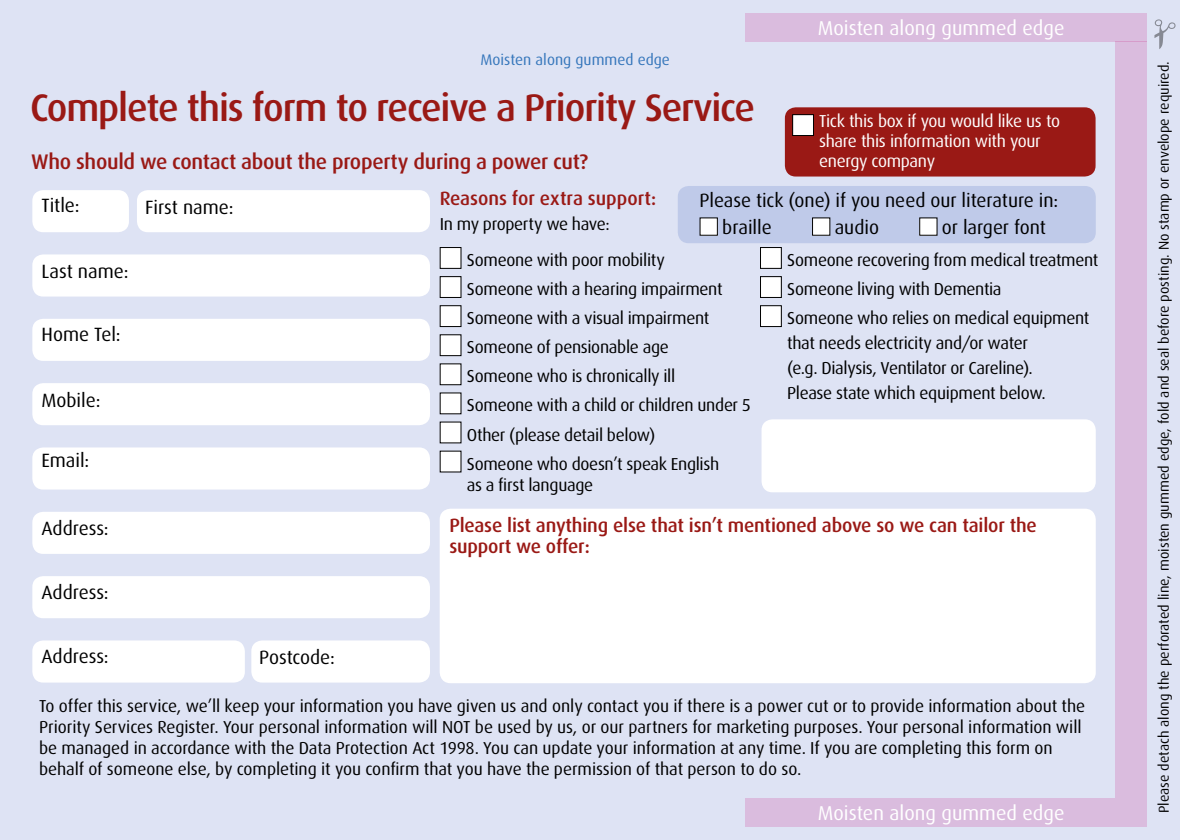
<style>
.page{position:relative;width:1180px;height:840px;background:#fff}
.page>*{position:absolute;margin:0;border:0;box-sizing:border-box;transform-origin:0 0}
.t1{font:500 38.4px "Dax";letter-spacing:-.03em;color:#9a1915}
.t2{font:500 21.2px "Dax";letter-spacing:-.015em;color:#9a1915}
.t3{font:20px "Dax";color:#fff}
.t4{font:19.2px/26.6px "Dax";letter-spacing:-.005em;color:#000}
.t5{font:500 19.2px/21.2px "Dax";letter-spacing:-.01em;color:#9a1915}
.t6{font:17.2px/29px "Dax";letter-spacing:-.015em;color:#000}
.t7{font:17.2px/20px "Dax";letter-spacing:-.02em;color:#fff}
.t8{font:15.4px "Dax";color:#3576bb}
.t9{font:14.2px "Dax";color:#000}
</style>
<div class="page">
<div style="left:0;top:0;width:1179px;height:839px;background:#dee3f4"></div>
<div style="left:677px;top:186px;width:418px;height:57px;background:#bfcae9;border-radius:11px"></div>
<div style="left:784px;top:107px;width:311px;height:69px;background:#9a1915;border-radius:11px"></div>
<div style="left:700px;top:218px;width:17px;height:17px;background:#fff"></div>
<div style="left:812px;top:218px;width:17px;height:17px;background:#fff"></div>
<div style="left:919px;top:218px;width:17px;height:17px;background:#fff"></div>
<div style="left:32px;top:254px;width:398px;height:42px;background:#fff;border-radius:11px"></div>
<div style="left:32px;top:318px;width:398px;height:42px;background:#fff;border-radius:11px"></div>
<div style="left:32px;top:383px;width:398px;height:42px;background:#fff;border-radius:11px"></div>
<div style="left:32px;top:511px;width:398px;height:42px;background:#fff;border-radius:11px"></div>
<div style="left:32px;top:575px;width:398px;height:43px;background:#fff;border-radius:11px"></div>
<div style="left:32px;top:640px;width:213px;height:42px;background:#fff;border-radius:11px"></div>
<div style="left:251px;top:640px;width:179px;height:42px;background:#fff;border-radius:11px"></div>
<div style="left:32px;top:447px;width:398px;height:42px;background:#fff;border-radius:11px"></div>
<div style="left:32px;top:190px;width:97px;height:42px;background:#fff;border-radius:11px"></div>
<div style="left:137px;top:190px;width:293px;height:42px;background:#fff;border-radius:11px"></div>
<div style="left:440px;top:247px;width:21px;height:21px;background:#fff"></div>
<div style="left:439px;top:247px;width:22px;height:22px;border:1px solid #000"></div>
<div style="left:440px;top:276px;width:21px;height:21px;background:#fff"></div>
<div style="left:439px;top:276px;width:22px;height:22px;border:1px solid #000"></div>
<div style="left:440px;top:305px;width:21px;height:21px;background:#fff"></div>
<div style="left:439px;top:305px;width:22px;height:22px;border:1px solid #000"></div>
<div style="left:440px;top:334px;width:21px;height:21px;background:#fff"></div>
<div style="left:440px;top:363px;width:21px;height:21px;background:#fff"></div>
<div style="left:440px;top:393px;width:21px;height:20px;background:#fff"></div>
<div style="left:440px;top:422px;width:21px;height:20px;background:#fff"></div>
<div style="left:440px;top:451px;width:21px;height:20px;background:#fff"></div>
<div style="left:439px;top:508px;width:656px;height:174px;background:#fff;border-radius:11px"></div>
<div style="left:760px;top:247px;width:21px;height:21px;background:#fff"></div>
<div style="left:760px;top:247px;width:21px;height:22px;border:1px solid #000"></div>
<div style="left:760px;top:276px;width:21px;height:21px;background:#fff"></div>
<div style="left:760px;top:276px;width:21px;height:22px;border:1px solid #000"></div>
<div style="left:760px;top:305px;width:21px;height:21px;background:#fff"></div>
<div style="left:760px;top:305px;width:21px;height:22px;border:1px solid #000"></div>
<div style="left:761px;top:419px;width:334px;height:73px;background:#fff;border-radius:11px"></div>
<div style="left:792px;top:115px;width:21px;height:20px;background:#fff"></div>
<div style="left:792px;top:114px;width:21px;height:22px;border:1px solid #000"></div>
<svg style="left:1154px;top:19px;width:21px;height:30px"></svg>
<div style="left:1114px;top:42px;width:32px;height:755px;background:#dabcde"></div>
<div style="left:744px;top:797px;width:402px;height:29px;background:#dabcde"></div>
<div style="left:744px;top:13px;width:402px;height:29px;background:#dabcde"></div>
<p class="t8" style="left:480px;top:51px;width:191px">Moisten along gummed edge</p>
<h1 class="t1" style="left:30px;top:86px;width:726px">Complete this form to receive a Priority Service</h1>
<p class="t2" style="left:31px;top:150px;width:558px">Who should we contact about the property during a power cut?</p>
<p class="t3" style="left:817px;top:17px;width:248px">Moisten along gummed edge</p>
<p class="t7" style="left:819px;top:111px;width:242px">Tick this box if you would like us to share this information with your energy company</p>
<p class="t4" style="left:42px;top:192px;width:40px">Title:</p>
<p class="t4" style="left:145px;top:194px;width:90px">First name:</p>
<p class="t4" style="left:42px;top:258px;width:88px">Last name:</p>
<p class="t4" style="left:42px;top:321px;width:80px">Home Tel:</p>
<p class="t4" style="left:42px;top:387px;width:60px">Mobile:</p>
<p class="t4" style="left:42px;top:447px;width:49px">Email:</p>
<p class="t4" style="left:42px;top:515px;width:69px">Address:</p>
<p class="t4" style="left:42px;top:579px;width:69px">Address:</p>
<p class="t4" style="left:42px;top:642px;width:69px">Address:</p>
<p class="t4" style="left:259px;top:643px;width:77px">Postcode:</p>
<p class="t5" style="left:439px;top:188px;width:218px">Reasons for extra support:</p>
<p class="t6" style="left:439px;top:209px;width:171px">In my property we have:</p>
<p class="t4" style="left:722px;top:187px;width:337px;text-indent:-23px">Please tick (one) if you need our literature in: braille</p>
<p class="t4" style="left:834px;top:214px;width:46px">audio</p>
<p class="t4" style="left:941px;top:214px;width:106px">or larger font</p>
<p class="t6" style="left:467px;top:245px;width:285px">Someone with poor mobility<br>Someone with a hearing impairment<br>Someone with a visual impairment<br>Someone of pensionable age<br>Someone who is chronically ill<br>Someone with a child or children under 5<br>Other (please detail below)<br>Someone who doesn’t speak English</p>
<p class="t6" style="left:467px;top:470px;width:128px">as a first language</p>
<p class="t6" style="left:787px;top:245px;width:312px">Someone recovering from medical treatment<br>Someone living with Dementia<br>Someone who relies on medical equipment</p>
<p class="t6" style="left:787px;top:331px;width:260px;line-height:25px">that needs electricity and/or water (e.g. Dialysis, Ventilator or Careline).<br>Please state which equipment below.</p>
<p class="t5" style="left:449px;top:514px;width:589px">Please list anything else that isn’t mentioned above so we can tailor the support we offer:</p>
<p class="t6" style="left:39px;top:695px;width:1047px;line-height:21.2px">To offer this service, we’ll keep your information you have given us and only contact you if there is a power cut or to provide information about the Priority Services Register. Your personal information will NOT be used by us, or our partners for marketing purposes. Your personal information will be managed in accordance with the Data Protection Act 1998. You can update your information at any time. If you are completing this form on behalf of someone else, by completing it you confirm that you have the permission of that person to do so.</p>
<p class="t3" style="left:817px;top:801px;width:248px">Moisten along gummed edge</p>
<p class="t9" style="left:1155px;top:812px;width:753px;rotate:-90deg">Please detach along the perforated line, moisten gummed edge, fold and seal before posting. No stamp or envelope required.</p>
</div>
